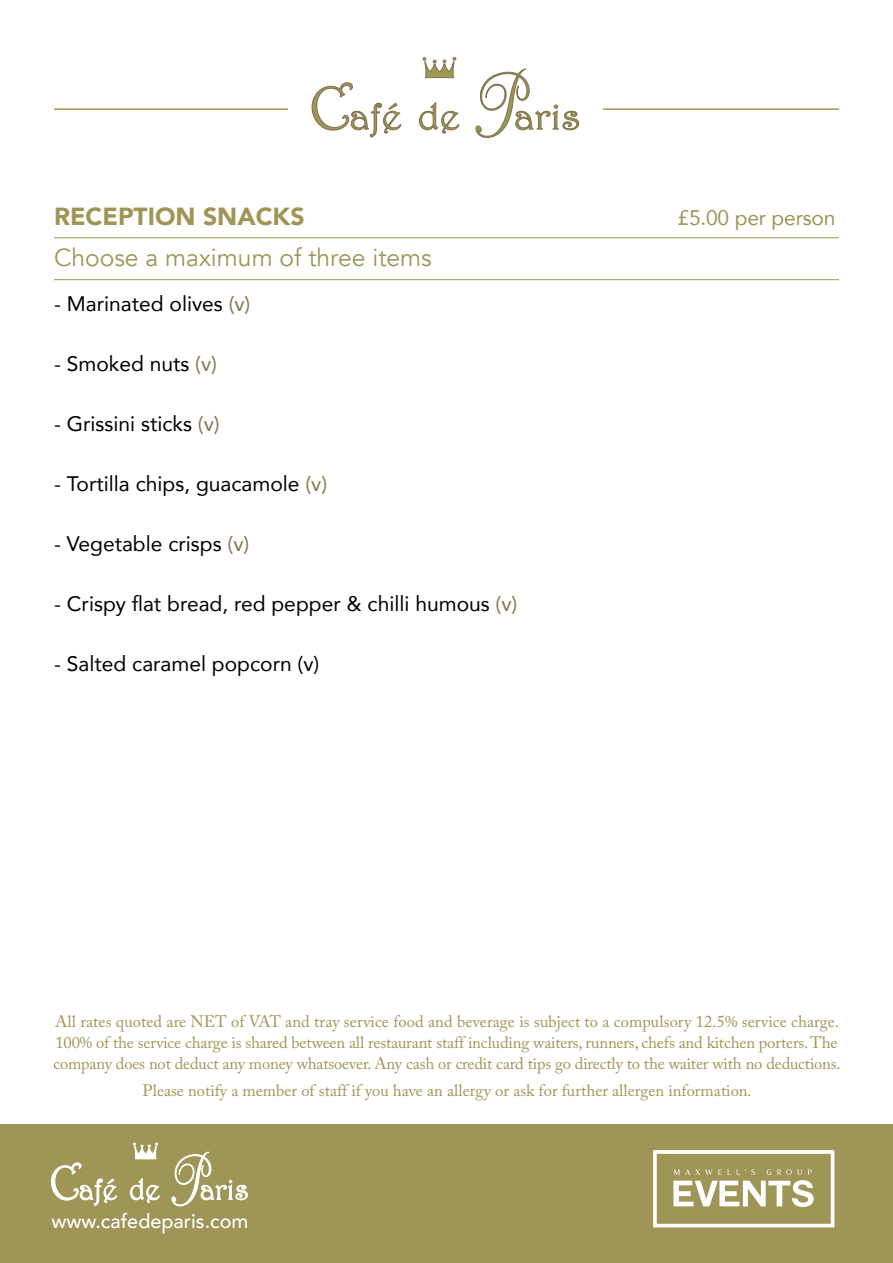
<style>
.page{position:relative;width:893px;height:1263px;background:#fff}
.page>*{position:absolute;margin:0;border:0;box-sizing:border-box;transform-origin:0 0}
.t1{font:24.75px "Avenir";color:#9f9557}
.t2{font:900 24.75px "Avenir";color:#9f9557}
.t3{font:21px "Avenir";color:#000}
.t4{font:21px "Avenir";letter-spacing:-.01em;color:#9f9557}
.t5{font:500 19.8px "Avenir";color:#fff}
.t6{font:16.5px/21px "Adobe Caslon Pro";letter-spacing:-.01em;color:#9f9557}
.s1{color:#83754e}
</style>
<div class="page">
<div style="left:0;top:1124px;width:893px;height:139px;background:#9f9557"></div>
<svg style="left:51px;top:1162px;width:66px;height:44px"></svg>
<svg style="left:130px;top:1178px;width:30px;height:25px"></svg>
<svg style="left:171px;top:1151px;width:77px;height:55px"></svg>
<svg style="left:133px;top:1143px;width:25px;height:16px"></svg>
<svg style="left:653px;top:1150px;width:181px;height:77px"></svg>
<hr style="left:54px;top:237px;width:785px;height:1px;background:#9f9557">
<hr style="left:54px;top:108px;width:266px;height:2px;background:#9f9557">
<hr style="left:573px;top:108px;width:266px;height:2px;background:#9f9557">
<hr style="left:54px;top:279px;width:785px;height:1px;background:#9f9557">
<div style="left:288px;top:57px;width:315px;height:81px;background:#fff"></div>
<svg style="left:312px;top:82px;width:90px;height:56px"></svg>
<svg style="left:419px;top:102px;width:41px;height:32px"></svg>
<svg style="left:475px;top:68px;width:104px;height:70px"></svg>
<svg style="left:423px;top:57px;width:33px;height:21px"></svg>
<h1 class="t2" style="left:54px;top:195px;width:252px">RECEPTION SNACKS</h1>
<p class="t4" style="left:678px;top:201px;width:159px">£5.00 per person</p>
<h1 class="t1" style="left:54px;top:243px;width:379px">Choose a maximum of three items</h1>
<p class="t3" style="left:54px;top:287px;width:198px">- Marinated olives <span class="s1">(v)</span></p>
<p class="t3" style="left:54px;top:347px;width:165px">- Smoked nuts <span class="s1">(v)</span></p>
<p class="t3" style="left:54px;top:407px;width:167px">- Grissini sticks <span class="s1">(v)</span></p>
<p class="t3" style="left:54px;top:467px;width:275px">- Tortilla chips, guacamole <span class="s1">(v)</span></p>
<p class="t3" style="left:54px;top:527px;width:197px">- Vegetable crisps <span class="s1">(v)</span></p>
<p class="t3" style="left:54px;top:587px;width:465px">- Crispy flat bread, red pepper &amp; chilli humous <span class="s1">(v)</span></p>
<p class="t3" style="left:54px;top:647px;width:267px">- Salted caramel popcorn (v)</p>
<p class="t6" style="left:53px;top:1011px;width:789px">All rates quoted are NET of VAT and tray service food and beverage is subject to a compulsory 12.5% service charge.<br>100% of the service charge is shared between all restaurant staff including waiters, runners, chefs and kitchen porters. The company does not deduct any money whatsoever. Any cash or credit card tips go directly to the waiter with no deductions.</p>
<p class="t6" style="left:142px;top:1080px;width:611px">Please notify a member of staff if you have an allergy or ask for further allergen information.</p>
<p class="t5" style="left:51px;top:1204px;width:198px">www.cafedeparis.com</p>
</div>
